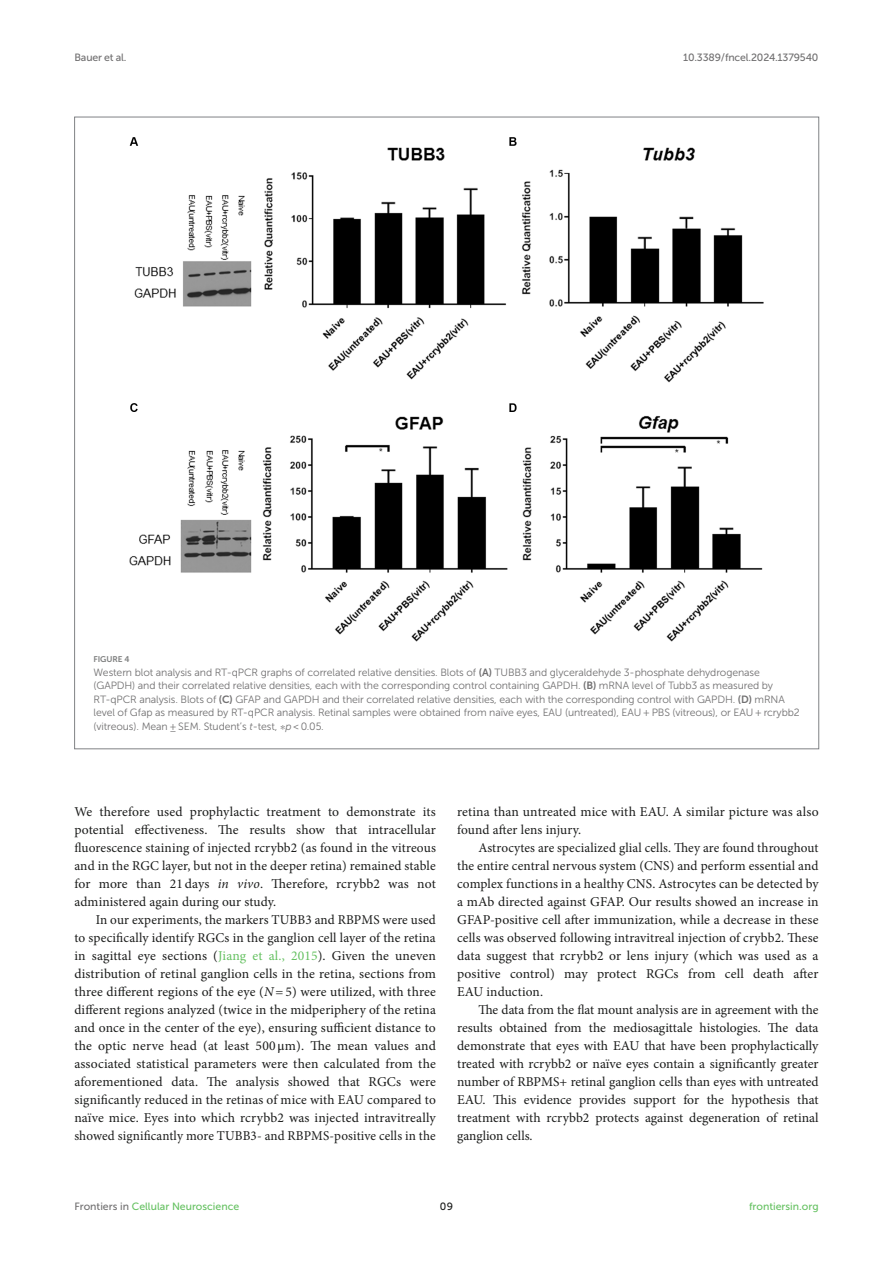
<style>
.page{position:relative;width:893px;height:1263px;background:#fff}
.page>*{position:absolute;margin:0;border:0;box-sizing:border-box;transform-origin:0 0}
.TEXT{font:13.5px/18px "Minion Pro";letter-spacing:.005em;color:#1b1c1b;text-align:justify}
.FIG_LEG{font:10.5px/13.5px "Museo Sans 300";letter-spacing:-.01em;color:#706f70}
.t1{font:10.5px "Museo Sans 500";color:#65c161}
.t2{font:10.5px "Museo Sans 500";letter-spacing:-.015em;color:#706f70}
.t3{font:10.5px "Museo Sans 500";color:#1b1c1b}
.FIG_HD{font:8.25px "Museo Sans 700";letter-spacing:-.01em;color:#7e7f7f}
.s1{font-family:"Museo Sans 700"}
.s2{font-style:italic}
.s3{font-family:"STIX General"}
.s4{color:#65c161}
.s5{color:#706f70}
</style>
<div class="page">
<img style="left:129px;top:137px;width:635px;height:505px">
<p class="t2" style="left:74px;top:51px;width:54px">Bauer et al.</p>
<p class="t2" style="left:683px;top:51px;width:137px">10.3389/fncel.2024.1379540</p>
<p class="FIG_HD" style="left:94px;top:655px;width:37px">FIGURE 4</p>
<p class="FIG_LEG" style="left:94px;top:666px;width:708px">Western blot analysis and RT-qPCR graphs of correlated relative densities. Blots of <span class="s1">(A)</span> TUBB3 and glyceraldehyde 3-phosphate dehydrogenase (GAPDH) and their correlated relative densities, each with the corresponding control containing GAPDH. <span class="s1">(B)</span> mRNA level of Tubb3 as measured by RT-qPCR analysis. Blots of <span class="s1">(C)</span> GFAP and GAPDH and their correlated relative densities, each with the corresponding control with GAPDH. <span class="s1">(D)</span> mRNA level of Gfap as measured by RT-qPCR analysis. Retinal samples were obtained from naïve eyes, EAU (untreated), EAU + PBS (vitreous), or EAU + rcrybb2 (vitreous). Mean ± SEM. Student’s <span class="s2">t</span>-test, <span class="s3">∗</span><span class="s2">p</span> &lt; 0.05.</p>
<p class="TEXT" style="left:74px;top:803px;width:363px">We therefore used prophylactic treatment to demonstrate its potential effectiveness. The results show that intracellular fluorescence staining of injected rcrybb2 (as found in the vitreous and in the RGC layer, but not in the deeper retina) remained stable for more than 21 days <span class="s2">in vivo</span>. Therefore, rcrybb2 was not administered again during our study.</p>
<p class="TEXT" style="left:74px;top:911px;width:363px;text-indent:21px">In our experiments, the markers TUBB3 and RBPMS were used to specifically identify RGCs in the ganglion cell layer of the retina in sagittal eye sections (<span class="s4">Jiang et al., 2015</span>). Given the uneven distribution of retinal ganglion cells in the retina, sections from three different regions of the eye (<span class="s2">N</span> = 5) were utilized, with three different regions analyzed (twice in the midperiphery of the retina and once in the center of the eye), ensuring sufficient distance to the optic nerve head (at least 500 <span class="s3">μ</span>m). The mean values and associated statistical parameters were then calculated from the aforementioned data. The analysis showed that RGCs were significantly reduced in the retinas of mice with EAU compared to naïve mice. Eyes into which rcrybb2 was injected intravitreally showed significantly more TUBB3- and RBPMS-positive cells in the</p>
<p class="TEXT" style="left:457px;top:803px;width:363px">retina than untreated mice with EAU. A similar picture was also found after lens injury.</p>
<p class="TEXT" style="left:457px;top:839px;width:363px;text-indent:21px">Astrocytes are specialized glial cells. They are found throughout the entire central nervous system (CNS) and perform essential and complex functions in a healthy CNS. Astrocytes can be detected by a mAb directed against GFAP. Our results showed an increase in GFAP-positive cell after immunization, while a decrease in these cells was observed following intravitreal injection of crybb2. These data suggest that rcrybb2 or lens injury (which was used as a positive control) may protect RGCs from cell death after EAU induction.</p>
<p class="TEXT" style="left:457px;top:1001px;width:363px;text-indent:21px">The data from the flat mount analysis are in agreement with the results obtained from the mediosagittale histologies. The data demonstrate that eyes with EAU that have been prophylactically treated with rcrybb2 or naïve eyes contain a significantly greater number of RBPMS+ retinal ganglion cells than eyes with untreated EAU. This evidence provides support for the hypothesis that treatment with rcrybb2 protects against degeneration of retinal ganglion cells.</p>
<p class="t1" style="left:74px;top:1200px;width:166px"><span class="s5">Frontiers in</span> Cellular Neuroscience</p>
<p class="t3" style="left:440px;top:1200px;width:15px">09</p>
<p class="t1" style="left:749px;top:1200px;width:71px">frontiersin.org</p>
</div>
